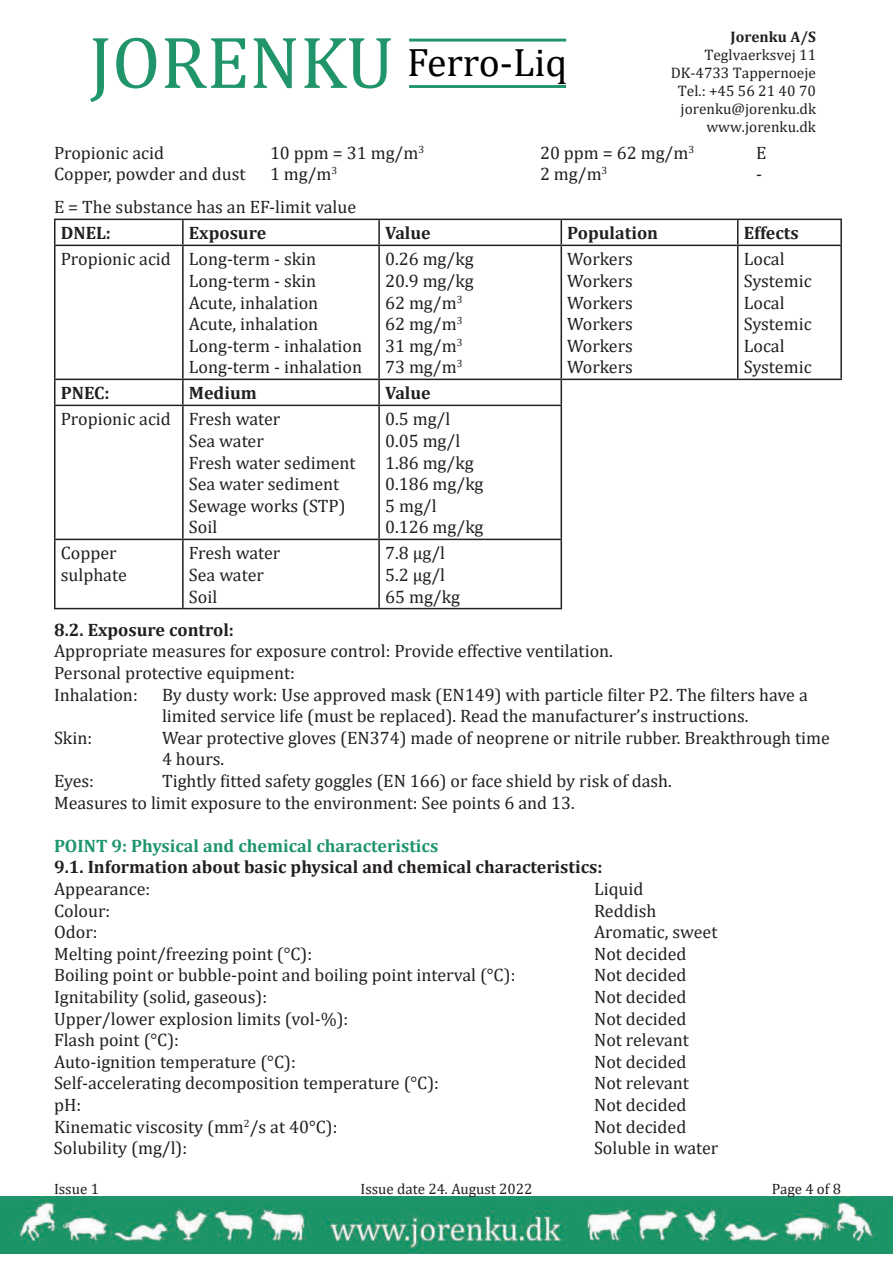
<style>
.page{position:relative;width:893px;height:1263px;background:#fff}
.page>*{position:absolute;margin:0;border:0;box-sizing:border-box;transform-origin:0 0}
.t1{font:39.9px "Cambria";color:#000001}
.t2{font:18px/21.6px "Cambria";color:#231f20}
.t3{font:700 18px "Cambria";color:#231f20}
.t4{font:700 18px "Cambria";color:#1d9569}
.t5{font:15.3px/18px "Cambria";color:#231f20;text-align:right}
.t6{font:700 15.3px "Cambria";color:#231f20}
.t7{font:15px "Cambria";color:#231f20}
.s1{font-size:74.4px;color:#1f9569}
</style>
<div class="page">
<img style="left:0;top:1196px;width:893px;height:58px">
<hr style="left:409px;top:39px;width:157px;height:3px;background:#1f9569">
<hr style="left:409px;top:85px;width:157px;height:3px;background:#1f9569">
<hr style="left:54px;top:219px;width:129px;height:1px;background:#231f20">
<hr style="left:54px;top:220px;width:2px;height:25px;background:#231f20">
<hr style="left:183px;top:219px;width:196px;height:1px;background:#231f20">
<hr style="left:182px;top:220px;width:2px;height:25px;background:#231f20">
<hr style="left:379px;top:219px;width:182px;height:1px;background:#231f20">
<hr style="left:378px;top:220px;width:2px;height:25px;background:#231f20">
<hr style="left:561px;top:219px;width:177px;height:1px;background:#231f20">
<svg style="left:561px;top:220px;width:1px;height:25px"></svg>
<hr style="left:738px;top:219px;width:104px;height:1px;background:#231f20">
<svg style="left:737px;top:220px;width:1px;height:25px"></svg>
<hr style="left:840px;top:220px;width:2px;height:25px;background:#231f20">
<hr style="left:54px;top:245px;width:129px;height:1px;background:#231f20">
<hr style="left:54px;top:246px;width:2px;height:133px;background:#231f20">
<hr style="left:183px;top:245px;width:196px;height:1px;background:#231f20">
<hr style="left:182px;top:246px;width:2px;height:133px;background:#231f20">
<hr style="left:379px;top:245px;width:182px;height:1px;background:#231f20">
<hr style="left:378px;top:246px;width:2px;height:133px;background:#231f20">
<hr style="left:561px;top:245px;width:177px;height:1px;background:#231f20">
<hr style="left:561px;top:246px;width:1px;height:133px;background:#231f20">
<hr style="left:738px;top:245px;width:104px;height:1px;background:#231f20">
<hr style="left:737px;top:246px;width:1px;height:133px;background:#231f20">
<hr style="left:840px;top:246px;width:2px;height:133px;background:#231f20">
<hr style="left:54px;top:379px;width:129px;height:1px;background:#231f20">
<hr style="left:54px;top:380px;width:2px;height:25px;background:#231f20">
<hr style="left:183px;top:379px;width:196px;height:1px;background:#231f20">
<hr style="left:182px;top:380px;width:2px;height:25px;background:#231f20">
<hr style="left:379px;top:379px;width:182px;height:1px;background:#231f20">
<hr style="left:378px;top:380px;width:2px;height:25px;background:#231f20">
<hr style="left:54px;top:405px;width:129px;height:1px;background:#231f20">
<hr style="left:54px;top:406px;width:2px;height:133px;background:#231f20">
<hr style="left:183px;top:405px;width:196px;height:1px;background:#231f20">
<hr style="left:182px;top:406px;width:2px;height:133px;background:#231f20">
<hr style="left:379px;top:405px;width:183px;height:1px;background:#231f20">
<hr style="left:378px;top:406px;width:2px;height:133px;background:#231f20">
<hr style="left:54px;top:539px;width:129px;height:1px;background:#231f20">
<hr style="left:54px;top:540px;width:2px;height:68px;background:#231f20">
<hr style="left:183px;top:539px;width:196px;height:1px;background:#231f20">
<hr style="left:182px;top:540px;width:2px;height:68px;background:#231f20">
<hr style="left:379px;top:539px;width:183px;height:1px;background:#231f20">
<hr style="left:378px;top:540px;width:2px;height:68px;background:#231f20">
<hr style="left:54px;top:608px;width:129px;height:1px;background:#231f20">
<hr style="left:183px;top:608px;width:196px;height:1px;background:#231f20">
<hr style="left:379px;top:608px;width:183px;height:1px;background:#231f20">
<hr style="left:561px;top:379px;width:177px;height:1px;background:#231f20">
<svg style="left:561px;top:380px;width:1px;height:25px"></svg>
<hr style="left:738px;top:379px;width:104px;height:1px;background:#231f20">
<hr style="left:561px;top:406px;width:1px;height:133px;background:#231f20">
<hr style="left:561px;top:540px;width:1px;height:68px;background:#231f20">
<h1 class="t1" style="left:89px;top:39px;width:480px"><span class="s1">JORENKU</span> Ferro-Liq</h1>
<p class="t6" style="left:730px;top:26px;width:87px">Jorenku A/S</p>
<p class="t5" style="left:671px;top:46px;width:147px">Teglvaerksvej 11<br>DK-4733 Tappernoeje<br>Tel.: +45 56 21 40 70 jorenku@jorenku.dk www.jorenku.dk</p>
<p class="t2" style="left:54px;top:142px;width:112px">Propionic acid</p>
<p class="t2" style="left:270px;top:142px;width:156px">10 ppm = 31 mg/m<sup>3</sup></p>
<p class="t2" style="left:540px;top:142px;width:156px">20 ppm = 62 mg/m<sup>3</sup></p>
<p class="t2" style="left:756px;top:142px;width:12px">E</p>
<p class="t2" style="left:54px;top:163px;width:193px">Copper, powder and dust</p>
<p class="t2" style="left:270px;top:163px;width:69px">1 mg/m<sup>3</sup></p>
<p class="t2" style="left:540px;top:163px;width:69px">2 mg/m<sup>3</sup></p>
<p class="t2" style="left:756px;top:163px;width:7px">-</p>
<p class="t2" style="left:54px;top:196px;width:304px">E = The substance has an EF-limit value</p>
<p class="t3" style="left:61px;top:220px;width:52px">DNEL:</p>
<p class="t3" style="left:189px;top:220px;width:79px">Exposure</p>
<p class="t3" style="left:385px;top:220px;width:47px">Value</p>
<p class="t3" style="left:567px;top:220px;width:92px">Population</p>
<p class="t3" style="left:744px;top:220px;width:56px">Effects</p>
<p class="t2" style="left:189px;top:248px;width:175px;text-indent:-128px">Propionic acid Long-term - skin<br>Long-term - skin<br>Acute, inhalation<br>Acute, inhalation<br>Long-term - inhalation<br>Long-term - inhalation</p>
<p class="t2" style="left:385px;top:248px;width:90px">0.26 mg/kg<br>20.9 mg/kg<br>62 mg/m<sup>3<br></sup>62 mg/m<sup>3<br></sup>31 mg/m<sup>3<br></sup>73 mg/m<sup>3</sup></p>
<p class="t2" style="left:567px;top:248px;width:67px;text-align:justify">Workers Workers Workers Workers Workers Workers</p>
<p class="t2" style="left:744px;top:248px;width:69px">Local<br>Systemic<br>Local<br>Systemic<br>Local<br>Systemic</p>
<p class="t3" style="left:61px;top:380px;width:50px">PNEC:</p>
<p class="t3" style="left:189px;top:380px;width:69px">Medium</p>
<p class="t3" style="left:385px;top:380px;width:47px">Value</p>
<p class="t2" style="left:189px;top:408px;width:168px;text-indent:-128px">Propionic acid Fresh water<br>Sea water<br>Fresh water sediment<br>Sea water sediment<br>Sewage works (STP)<br>Soil</p>
<p class="t2" style="left:385px;top:408px;width:100px">0.5 mg/l<br>0.05 mg/l<br>1.86 mg/kg<br>0.186 mg/kg<br>5 mg/l<br>0.126 mg/kg</p>
<p class="t2" style="left:61px;top:542px;width:68px">Copper sulphate</p>
<p class="t2" style="left:189px;top:542px;width:93px">Fresh water<br>Sea water<br>Soil</p>
<p class="t2" style="left:385px;top:542px;width:76px">7.8 μg/l<br>5.2 μg/l<br>65 mg/kg</p>
<p class="t3" style="left:54px;top:617px;width:181px">8.2. Exposure control:</p>
<p class="t2" style="left:54px;top:640px;width:560px">Appropriate measures for exposure control: Provide effective ventilation.<br>Personal protective equipment:<br>Inhalation:</p>
<p class="t2" style="left:162px;top:683px;width:647px">By dusty work: Use approved mask (EN149) with particle filter P2. The filters have a limited service life (must be replaced). Read the manufacturer’s instructions.</p>
<p class="t2" style="left:54px;top:727px;width:40px">Skin:</p>
<p class="t2" style="left:162px;top:727px;width:669px">Wear protective gloves (EN374) made of neoprene or nitrile rubber. Breakthrough time<br>4 hours.</p>
<p class="t2" style="left:54px;top:770px;width:41px">Eyes:</p>
<p class="t2" style="left:54px;top:770px;width:619px;text-indent:108px">Tightly fitted safety goggles (EN 166) or face shield by risk of dash.<br>Measures to limit exposure to the environment: See points 6 and 13.</p>
<p class="t4" style="left:54px;top:833px;width:386px">POINT 9: Physical and chemical characteristics</p>
<p class="t3" style="left:54px;top:854px;width:550px">9.1. Information about basic physical and chemical characteristics:</p>
<p class="t2" style="left:54px;top:878px;width:98px">Appearance:</p>
<p class="t2" style="left:594px;top:878px;width:51px">Liquid</p>
<p class="t2" style="left:54px;top:899px;width:58px">Colour:</p>
<p class="t2" style="left:594px;top:899px;width:64px">Reddish</p>
<p class="t2" style="left:54px;top:921px;width:45px">Odor:</p>
<p class="t2" style="left:594px;top:921px;width:125px">Aromatic, sweet</p>
<p class="t2" style="left:54px;top:943px;width:260px">Melting point/freezing point (°C):</p>
<p class="t2" style="left:594px;top:943px;width:94px">Not decided</p>
<p class="t2" style="left:54px;top:964px;width:463px">Boiling point or bubble-point and boiling point interval (°C):</p>
<p class="t2" style="left:594px;top:964px;width:94px">Not decided</p>
<p class="t2" style="left:54px;top:986px;width:215px">Ignitability (solid, gaseous):</p>
<p class="t2" style="left:594px;top:986px;width:94px">Not decided</p>
<p class="t2" style="left:54px;top:1007px;width:296px">Upper/lower explosion limits (vol-%):</p>
<p class="t2" style="left:594px;top:1007px;width:94px">Not decided</p>
<p class="t2" style="left:54px;top:1029px;width:127px">Flash point (°C):</p>
<p class="t2" style="left:594px;top:1029px;width:96px">Not relevant</p>
<p class="t2" style="left:54px;top:1051px;width:243px">Auto-ignition temperature (°C):</p>
<p class="t2" style="left:594px;top:1051px;width:94px">Not decided</p>
<p class="t2" style="left:54px;top:1072px;width:386px">Self-accelerating decomposition temperature (°C):</p>
<p class="t2" style="left:594px;top:1072px;width:96px">Not relevant</p>
<p class="t2" style="left:54px;top:1094px;width:29px">pH:</p>
<p class="t2" style="left:594px;top:1094px;width:94px">Not decided</p>
<p class="t2" style="left:54px;top:1115px;width:285px">Kinematic viscosity (mm<sup>2</sup>/s at 40°C):</p>
<p class="t2" style="left:594px;top:1115px;width:94px">Not decided</p>
<p class="t2" style="left:54px;top:1137px;width:135px">Solubility (mg/l):</p>
<p class="t2" style="left:594px;top:1137px;width:126px">Soluble in water</p>
<p class="t7" style="left:54px;top:1180px;width:46px">Issue 1</p>
<p class="t7" style="left:360px;top:1180px;width:174px">Issue date 24. August 2022</p>
<p class="t7" style="left:772px;top:1180px;width:71px">Page 4 of 8</p>
</div>
